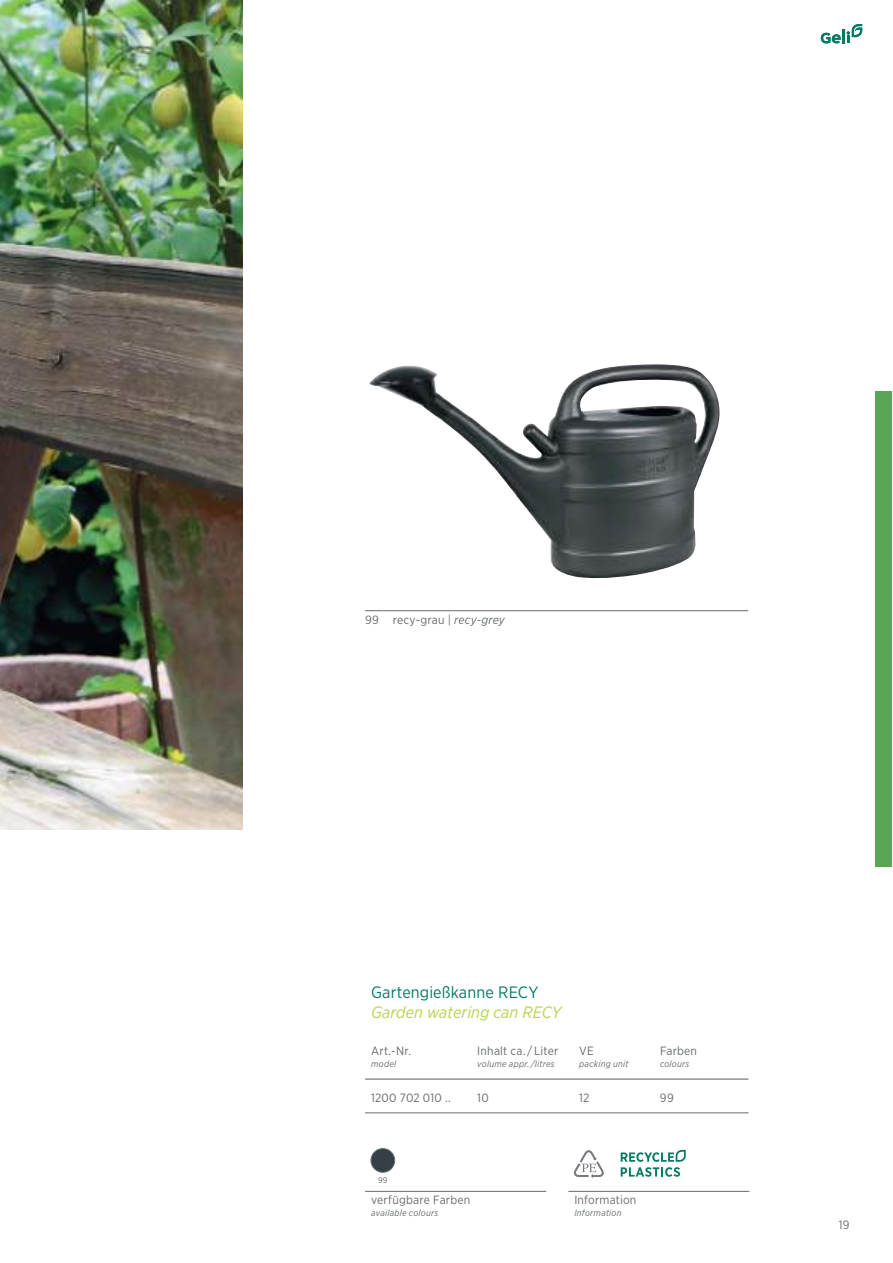
<style>
.page{position:relative;width:893px;height:1263px;background:#fff}
.page>*{position:absolute;margin:0;border:0;box-sizing:border-box;transform-origin:0 0}
.t1{font:italic 16.5px "Gotham Narrow";letter-spacing:.005em;color:#b5d54b}
.t2{font:16.5px "Gotham Narrow";letter-spacing:.01em;color:#037b65}
.t3{font:12px "Gotham Narrow";letter-spacing:.02em;color:#676c6e}
.t4{font:italic 9px "Gotham Narrow";letter-spacing:.025em;color:#676c6e}
.t5{font:8.25px "Gotham Narrow";color:#676c6e}
.s1{font-style:italic}
</style>
<div class="page">
<img style="left:0;top:1px;width:243px;height:829px">
<img style="left:369px;top:364px;width:351px;height:214px">
<hr style="left:365px;top:1079px;width:383px;height:1px;background:#676c6e">
<hr style="left:365px;top:1113px;width:383px;height:1px;background:#676c6e">
<div style="left:371px;top:1149px;width:24px;height:23px;background:#344045;border-radius:50%"></div>
<div style="left:371px;top:1148px;width:24px;height:25px;border:1px solid #676c6e;border-radius:50%"></div>
<hr style="left:365px;top:1191px;width:181px;height:1px;background:#676c6e">
<svg style="left:573px;top:1150px;width:31px;height:28px"></svg>
<hr style="left:568px;top:1191px;width:181px;height:1px;background:#676c6e">
<div style="left:875px;top:392px;width:17px;height:475px;background:#5aa556"></div>
<hr style="left:842px;top:29px;width:3px;height:14px;background:#037b65">
<svg style="left:821px;top:33px;width:20px;height:10px"></svg>
<svg style="left:847px;top:24px;width:15px;height:19px"></svg>
<hr style="left:365px;top:610px;width:383px;height:1px;background:#676c6e">
<svg style="left:621px;top:1150px;width:65px;height:27px"></svg>
<p class="t3" style="left:365px;top:615px;width:141px">99 recy-grau | <span class="s1">recy-grey</span></p>
<h1 class="t2" style="left:371px;top:986px;width:169px">Gartengießkanne RECY</h1>
<h1 class="t1" style="left:371px;top:1006px;width:192px">Garden watering can RECY</h1>
<p class="t3" style="left:371px;top:1046px;width:41px">Art.-Nr.</p>
<p class="t4" style="left:371px;top:1060px;width:27px">model</p>
<p class="t3" style="left:477px;top:1046px;width:82px">Inhalt ca.-/-Liter</p>
<p class="t4" style="left:477px;top:1060px;width:79px">volume appr.-/litres</p>
<p class="t3" style="left:579px;top:1046px;width:16px">VE</p>
<p class="t4" style="left:579px;top:1060px;width:51px">packing unit</p>
<p class="t3" style="left:660px;top:1046px;width:39px">Farben</p>
<p class="t4" style="left:660px;top:1060px;width:31px">colours</p>
<p class="t3" style="left:371px;top:1093px;width:81px">1200 702 010 ..</p>
<p class="t3" style="left:477px;top:1093px;width:13px">10</p>
<p class="t3" style="left:579px;top:1093px;width:12px">12</p>
<p class="t3" style="left:660px;top:1093px;width:15px">99</p>
<p class="t5" style="left:378px;top:1177px;width:11px">99</p>
<p class="t3" style="left:371px;top:1196px;width:101px">verfügbare Farben</p>
<p class="t4" style="left:371px;top:1210px;width:69px">available colours</p>
<p class="t3" style="left:574px;top:1196px;width:64px">Information</p>
<p class="t4" style="left:574px;top:1210px;width:49px">Information</p>
<p class="t3" style="left:839px;top:1221px;width:12px">19</p>
</div>
